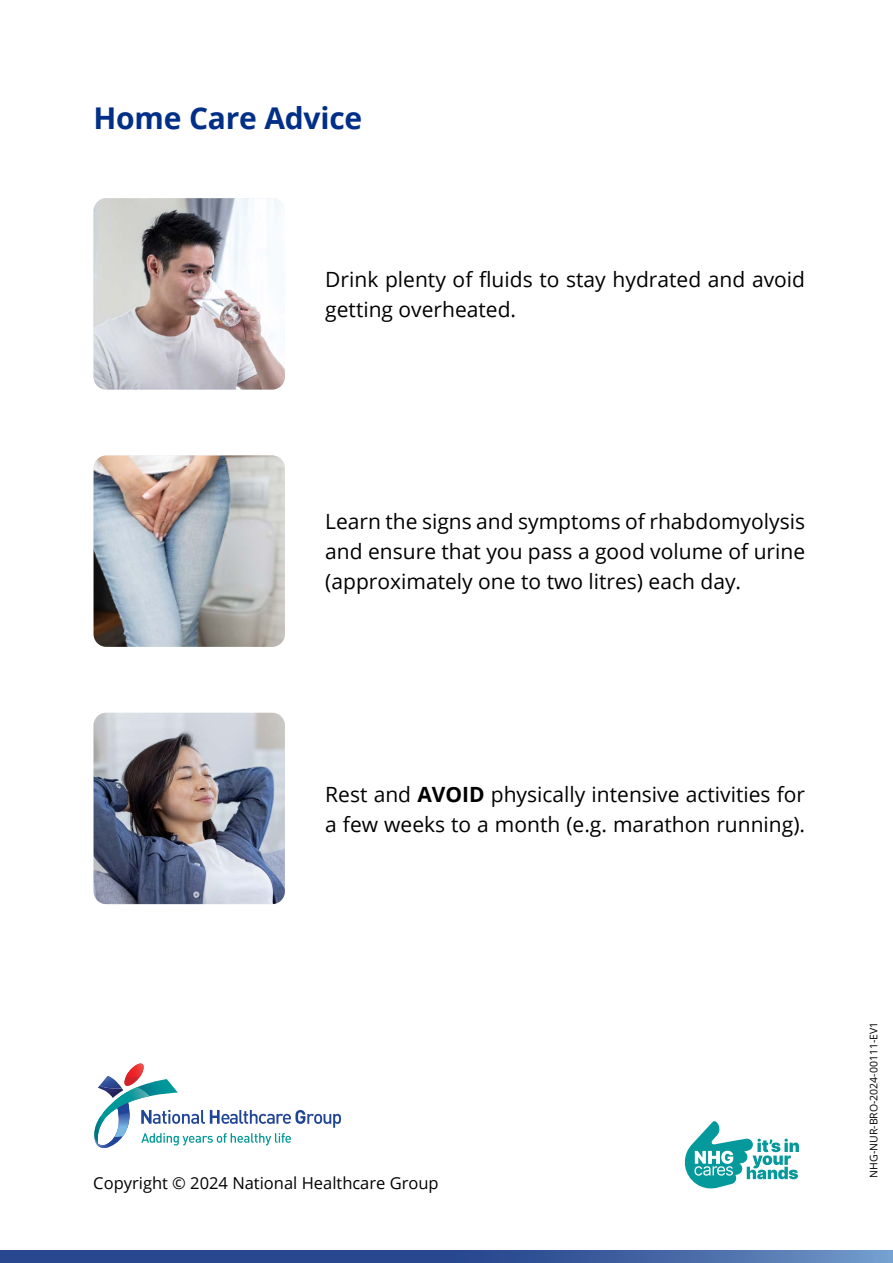
<style>
.page{position:relative;width:893px;height:1263px;background:#fff}
.page>*{position:absolute;margin:0;border:0;box-sizing:border-box;transform-origin:0 0}
.t1{font:700 30px "Open Sans";letter-spacing:-.005em;color:#002f87}
.t2{font:21px/30px "Open Sans";color:#000}
.t3{font:16.5px "Open Sans";color:#000}
.t4{font:10.5px "Open Sans";color:#000}
.s1{font-weight:700}
</style>
<div class="page">
<img style="left:94px;top:198px;width:191px;height:192px">
<img style="left:94px;top:455px;width:191px;height:192px">
<img style="left:94px;top:713px;width:191px;height:191px">
<svg style="left:0;top:1251px;width:893px;height:12px"></svg>
<svg style="left:173px;top:1110px;width:168px;height:35px"></svg>
<img style="left:105px;top:1075px;width:9px;height:4px">
<img style="left:125px;top:1076px;width:14px;height:3px">
<img style="left:98px;top:1079px;width:80px;height:64px">
<img style="left:96px;top:1136px;width:15px;height:12px">
<img style="left:114px;top:1115px;width:16px;height:22px">
<img style="left:94px;top:1116px;width:10px;height:27px">
<img style="left:103px;top:1087px;width:47px;height:28px">
<img style="left:126px;top:1063px;width:18px;height:15px">
<svg style="left:684px;top:1121px;width:115px;height:68px"></svg>
<h1 class="t1" style="left:94px;top:97px;width:270px">Home Care Advice</h1>
<p class="t2" style="left:325px;top:264px;width:481px">Drink plenty of fluids to stay hydrated and avoid getting overheated.</p>
<p class="t2" style="left:325px;top:506px;width:481px;text-align:justify">Learn the signs and symptoms of rhabdomyolysis and ensure that you pass a good volume of urine (approximately one to two litres) each day.</p>
<p class="t2" style="left:325px;top:778px;width:481px">Rest and <span class="s1">AVOID</span> physically intensive activities for a few weeks to a month (e.g. marathon running).</p>
<p class="t3" style="left:93px;top:1172px;width:347px">Copyright © 2024 National Healthcare Group</p>
<p class="t4" style="left:866px;top:1177px;width:157px;rotate:-90deg">NHG-NUR-BRO-2024-00111-EV1</p>
</div>
